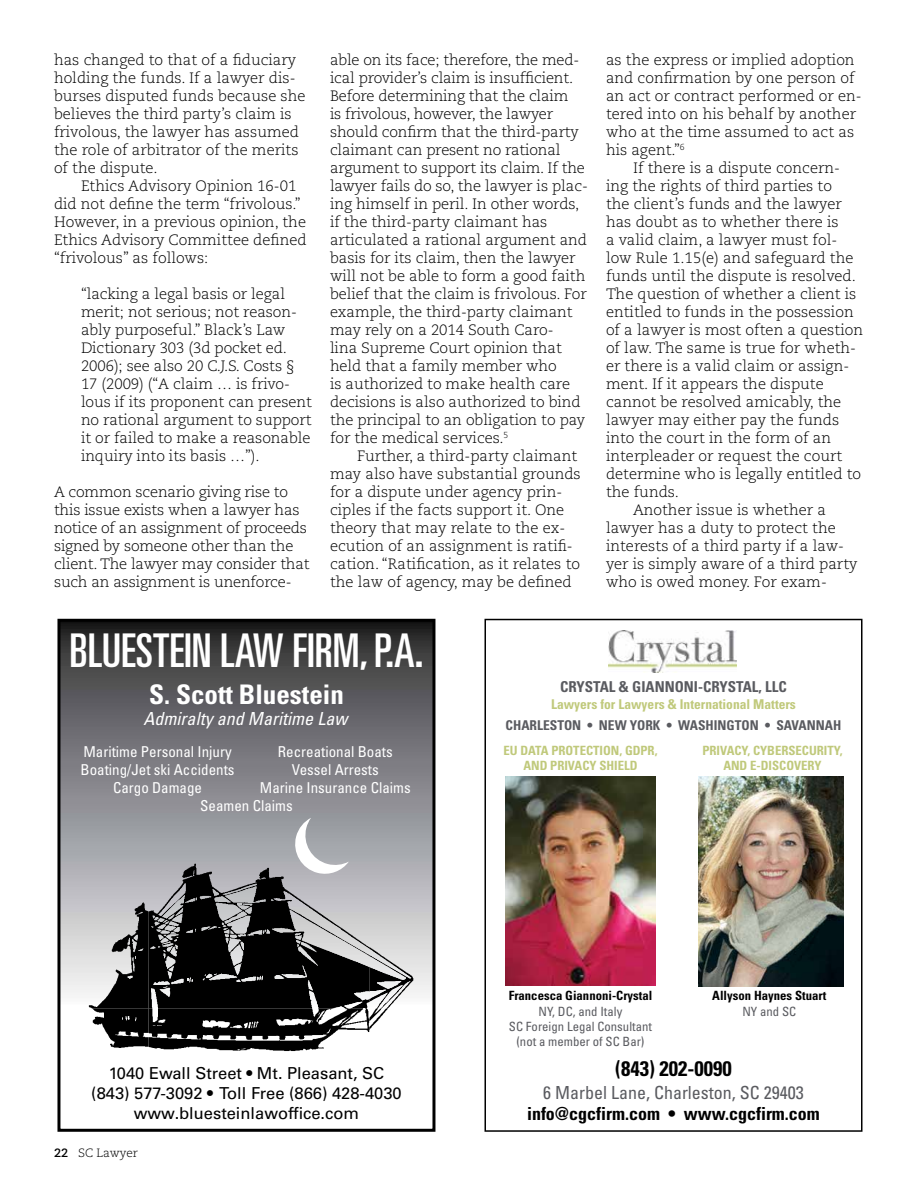
<style>
.page{position:relative;width:918px;height:1188px;background:#fff}
.page>*{position:absolute;margin:0;border:0;box-sizing:border-box;transform-origin:0 0}
.t1{font:ultra-condensed 46.5px "Univers";color:#fff}
.t2{font:700 condensed 27px "Univers";color:#fff}
.t3{font:700 condensed 21px "Univers";color:#000}
.t4{font:700 condensed 18px "Univers";color:#000}
.t5{font:condensed 18px "Univers";color:#5a5b60}
.t6{font:italic condensed 18px "Univers";color:#fff}
.t7{font:16.5px/19.8px "Univers";color:#000;text-align:center}
.t8{font:300 15px/18px "Caecilia";letter-spacing:-.005em;color:#000}
.t9{font:condensed 15px/18px "Univers";color:#fff;text-align:center}
.t10{font:700 condensed 15px "Univers";color:#5a5b60}
.t11{font:700 condensed 13.5px "Univers";color:#c0c97b}
.t12{font:700 condensed 13.5px "Univers";color:#5a5b60}
.t13{font:700 condensed 12.75px/15.3px "Univers";color:#c0c97b;text-align:center}
.t14{font:condensed 12.75px/15.3px "Univers";color:#5a5b60;text-align:center}
.t15{font:700 condensed 12.75px "Univers";color:#000}
.t16{font:12px "Helvetica";color:#000}
.t17{font:300 12px "Caecilia";color:#000}
.s1{font-weight:700}
</style>
<div class="page">
<img style="left:609px;top:631px;width:128px;height:42px">
<div style="left:484px;top:619px;width:378px;height:513px;border:2px solid #000"></div>
<img style="left:505px;top:777px;width:151px;height:209px">
<img style="left:699px;top:777px;width:144px;height:209px">
<img style="left:61px;top:623px;width:370px;height:385px">
<svg style="left:292px;top:818px;width:57px;height:58px"></svg>
<img style="left:149px;top:864px;width:46px;height:25px">
<img style="left:257px;top:886px;width:9px;height:3px">
<img style="left:223px;top:884px;width:34px;height:5px">
<img style="left:158px;top:883px;width:28px;height:6px">
<img style="left:387px;top:947px;width:24px;height:33px">
<img style="left:387px;top:981px;width:23px;height:28px">
<img style="left:387px;top:981px;width:14px;height:8px">
<img style="left:387px;top:978px;width:19px;height:2px">
<img style="left:387px;top:949px;width:24px;height:29px">
<svg style="left:93px;top:889px;width:294px;height:162px;background:#59595a"></svg>
<div style="left:57px;top:619px;width:378px;height:513px;border:3px solid #000"></div>
<p class="t8" style="left:54px;top:51px;width:253px">has changed to that of a fiduciary holding the funds. If a lawyer dis&shy;burses disputed funds because she believes the third party’s claim is frivolous, the lawyer has assumed the role of arbitrator of the merits of the dispute.</p>
<p class="t8" style="left:54px;top:177px;width:254px;text-indent:27px">Ethics Advisory Opinion 16-01 did not define the term “frivolous.”<br>However, in a previous opinion, the<br>Ethics Advisory Committee defined “frivolous” as follows:</p>
<p class="t8" style="left:81px;top:285px;width:232px">“lacking a legal basis or legal merit; not serious; not reason&shy;ably purposeful.” Black’s Law<br>Dictionary 303 (3d pocket ed.<br>2006); see also 20 C.J.S. Costs §<br>17 (2009) (“A claim … is frivo&shy;lous if its proponent can present no rational argument to support it or failed to make a reasonable inquiry into its basis …”).</p>
<p class="t8" style="left:54px;top:483px;width:257px">A common scenario giving rise to this issue exists when a lawyer has notice of an assignment of proceeds signed by someone other than the client. The lawyer may consider that such an assignment is unenforce-</p>
<p class="t8" style="left:330px;top:51px;width:260px">able on its face; therefore, the med&shy;ical provider’s claim is insufficient.<br>Before determining that the claim<br>is frivolous, however, the lawyer should confirm that the third-party claimant can present no rational argument to support its claim. If the lawyer fails do so, the lawyer is plac&shy;ing himself in peril. In other words, if the third-party claimant has articulated a rational argument and basis for its claim, then the lawyer will not be able to form a good faith belief that the claim is frivolous. For example, the third-party claimant may rely on a 2014 South Caro-<br>lina Supreme Court opinion that held that a family member who<br>is authorized to make health care decisions is also authorized to bind the principal to an obligation to pay for the medical services.<sup>5</sup></p>
<p class="t8" style="left:330px;top:447px;width:252px;text-indent:27px">Further, a third-party claimant may also have substantial grounds for a dispute under agency prin&shy;ciples if the facts support it. One theory that may relate to the ex&shy;ecution of an assignment is ratifi&shy;cation. “Ratification, as it relates to the law of agency, may be defined</p>
<p class="t8" style="left:606px;top:51px;width:257px">as the express or implied adoption and confirmation by one person of an act or contract performed or en&shy;tered into on his behalf by another who at the time assumed to act as his agent.”<sup>6</sup></p>
<p class="t8" style="left:633px;top:159px;width:209px">If there is a dispute concern-</p>
<p class="t8" style="left:606px;top:177px;width:228px">ing the rights of third parties to</p>
<p class="t8" style="left:606px;top:195px;width:237px">the client’s funds and the lawyer</p>
<p class="t8" style="left:606px;top:213px;width:234px">has doubt as to whether there is</p>
<p class="t8" style="left:606px;top:231px;width:233px">a valid claim, a lawyer must fol-</p>
<p class="t8" style="left:606px;top:249px;width:249px">low Rule 1.15(e) and safeguard the</p>
<p class="t8" style="left:606px;top:267px;width:251px">funds until the dispute is resolved.</p>
<p class="t8" style="left:606px;top:285px;width:252px">The question of whether a client is</p>
<p class="t8" style="left:606px;top:303px;width:249px">entitled to funds in the possession</p>
<p class="t8" style="left:606px;top:321px;width:259px">of a lawyer is most often a question</p>
<p class="t8" style="left:606px;top:339px;width:252px">of law. The same is true for wheth-</p>
<p class="t8" style="left:606px;top:357px;width:245px">er there is a valid claim or assign-</p>
<p class="t8" style="left:606px;top:375px;width:219px">ment. If it appears the dispute</p>
<p class="t8" style="left:606px;top:393px;width:237px">cannot be resolved amicably, the</p>
<p class="t8" style="left:606px;top:411px;width:235px">lawyer may either pay the funds</p>
<p class="t8" style="left:606px;top:429px;width:227px">into the court in the form of an</p>
<p class="t8" style="left:606px;top:447px;width:238px">interpleader or request the court</p>
<p class="t8" style="left:606px;top:465px;width:257px">determine who is legally entitled to</p>
<p class="t8" style="left:606px;top:483px;width:74px">the funds.</p>
<p class="t8" style="left:633px;top:501px;width:195px">Another issue is whether a</p>
<p class="t8" style="left:606px;top:519px;width:231px">lawyer has a duty to protect the</p>
<p class="t8" style="left:606px;top:537px;width:240px">interests of a third party if a law-</p>
<p class="t8" style="left:606px;top:555px;width:253px">yer is simply aware of a third party</p>
<p class="t8" style="left:606px;top:573px;width:222px">who is owed money. For exam-</p>
<p class="t16" style="left:489px;top:578px;width:320px">Crystal Giannoni qtr pg_Layout 1 2/17/17 1:12 PM Page 1</p>
<h1 class="t1" style="left:70px;top:624px;width:355px">BLUESTEIN LAW FIRM,P.A.</h1>
<h2 class="t2" style="left:149px;top:678px;width:196px">S. Scott Bluestein</h2>
<p class="t6" style="left:143px;top:707px;width:207px">Admiralty and Maritime Law</p>
<p class="t9" style="left:81px;top:743px;width:156px">Maritime Personal Injury<br>Boating/Jet ski Accidents<br>Cargo Damage</p>
<p class="t9" style="left:278px;top:743px;width:116px">Recreational Boats</p>
<p class="t9" style="left:292px;top:761px;width:88px">Vessel Arrests</p>
<p class="t9" style="left:260px;top:779px;width:152px">Marine Insurance Claims</p>
<p class="t9" style="left:200px;top:797px;width:94px">Seamen Claims</p>
<p class="t7" style="left:91px;top:1064px;width:312px">1040 Ewall Street • Mt. Pleasant, SC (843) 577-3092 • Toll Free (866) 428-4030 www.bluesteinlawoffice.com</p>
<p class="t17" style="left:54px;top:1146px;width:85px"><span class="s1">22</span> SC Lawyer</p>
<p class="t10" style="left:560px;top:677px;width:228px">CRYSTAL &amp; GIANNONI-CRYSTAL, LLC</p>
<p class="t11" style="left:551px;top:696px;width:246px">Lawyers for Lawyers &amp; International Matters</p>
<p class="t12" style="left:506px;top:717px;width:337px">CHARLESTON • NEW YORK • WASHINGTON • SAVANNAH</p>
<p class="t13" style="left:503px;top:742px;width:156px">EU DATA PROTECTION, GDPR,<br>AND PRIVACY SHIELD</p>
<p class="t13" style="left:702px;top:742px;width:142px">PRIVACY, CYBERSECURITY,<br>AND E-DISCOVERY</p>
<p class="t15" style="left:509px;top:988px;width:145px">Francesca Giannoni-Crystal</p>
<p class="t14" style="left:509px;top:1003px;width:145px">NY, DC, and Italy<br>SC Foreign Legal Consultant (not a member of SC Bar)</p>
<p class="t15" style="left:712px;top:988px;width:115px">Allyson Haynes Stuart</p>
<p class="t14" style="left:742px;top:1003px;width:55px">NY and SC</p>
<h3 class="t3" style="left:615px;top:1055px;width:118px">(843) 202-0090</h3>
<p class="t5" style="left:543px;top:1081px;width:262px">6 Marbel Lane, Charleston, SC 29403</p>
<p class="t4" style="left:527px;top:1103px;width:294px">info@cgcfirm.com • www.cgcfirm.com</p>
</div>
